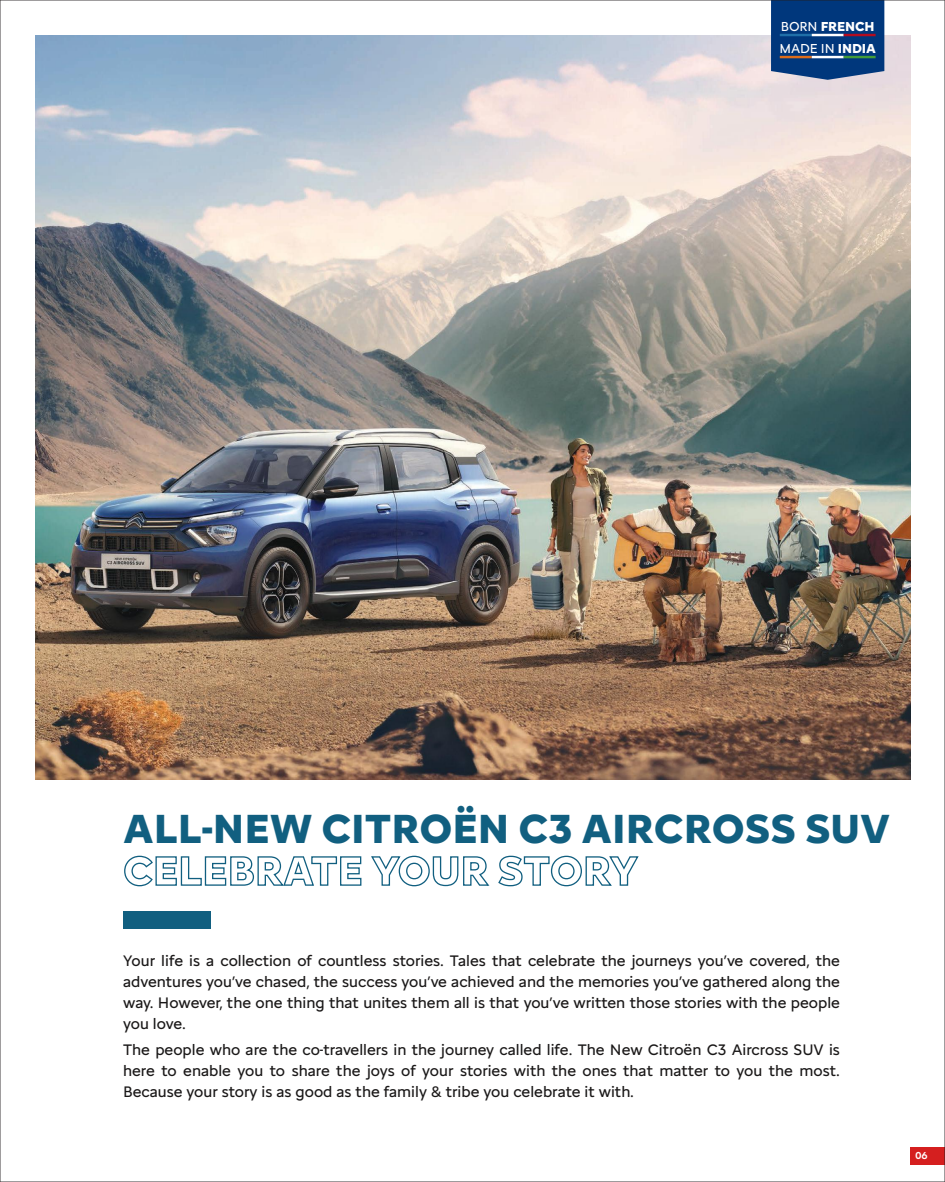
<style>
.page{position:relative;width:945px;height:1182px;background:#fff}
.page>*{position:absolute;margin:0;border:0;box-sizing:border-box;transform-origin:0 0}
.t1{font:700 42px "Citroen Type";color:#115f80}
.t2{font:15.75px/21px "Citroen Type";color:#1a1818;text-align:justify}
.t3{font:700 13.47px/22.1px "Citroen Type";letter-spacing:-.01em;color:#fff}
.t4{font:500 10.5px "Citroen Type";color:#fff}
.s1{font-weight:400}
</style>
<div class="page">
<img style="left:0;top:0;width:945px;height:1181px">
<p class="t3" style="left:780px;top:15px;width:98px"><span class="s1">BORN</span> FRENCH<br><span class="s1">MADE IN</span> INDIA</p>
<h1 class="t1" style="left:123px;top:797px;width:769px">ALL-NEW CITROËN C3 AIRCROSS SUV</h1>
<p class="t2" style="left:123px;top:949px;width:718px">Your life is a collection of countless stories. Tales that celebrate the journeys you’ve covered, the adventures you’ve chased, the success you’ve achieved and the memories you’ve gathered along the way. However, the one thing that unites them all is that you’ve written those stories with the people you love.</p>
<p class="t2" style="left:123px;top:1037px;width:718px">The people who are the co-travellers in the journey called life. The New Citroën C3 Aircross SUV is here to enable you to share the joys of your stories with the ones that matter to you the most.<br>Because your story is as good as the family &amp; tribe you celebrate it with.</p>
<p class="t4" style="left:915px;top:1147px;width:14px">06</p>
</div>
